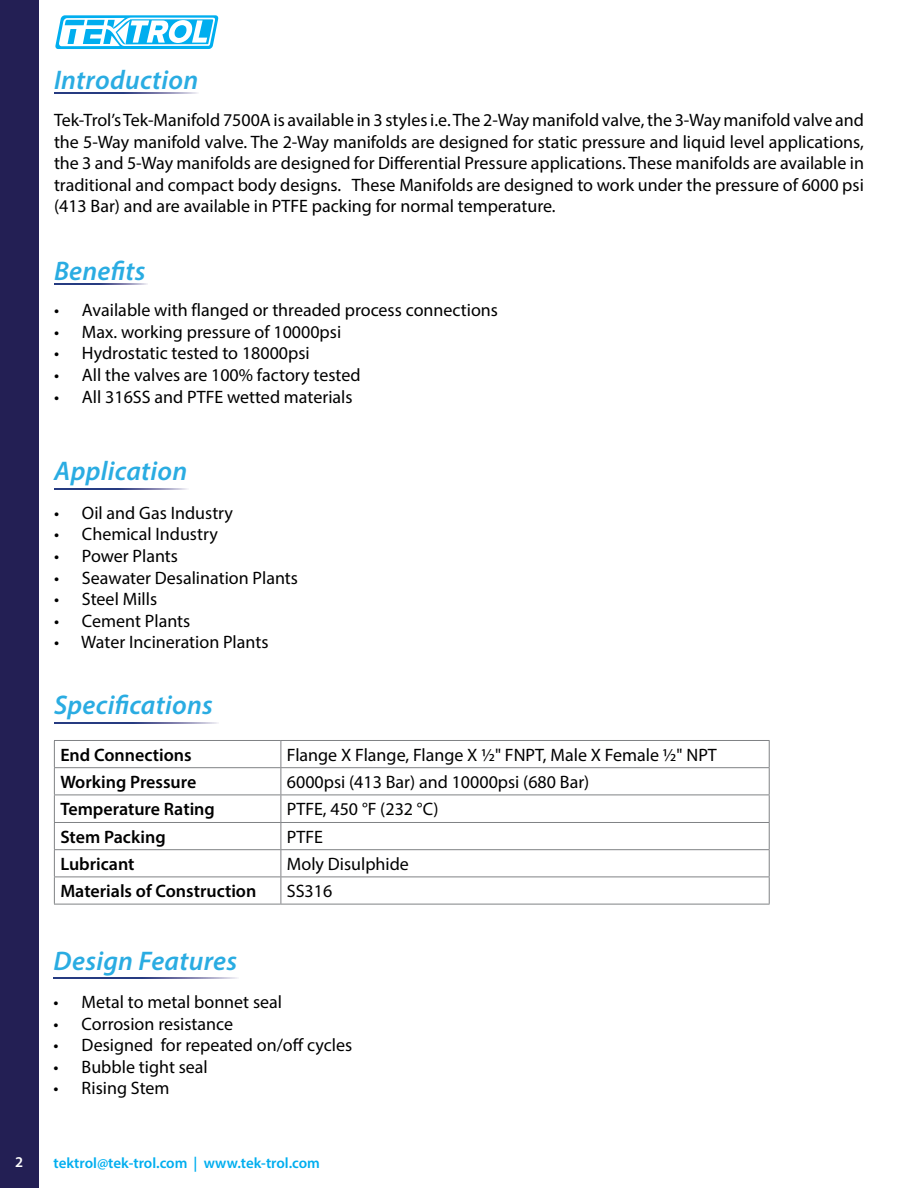
<style>
.page{position:relative;width:918px;height:1188px;background:#fff}
.page>*{position:absolute;margin:0;border:0;box-sizing:border-box;transform-origin:0 0}
.t1{font:italic 600 27px "Myriad Pro";letter-spacing:.01em;color:#2aace2}
.t2{font:18px/21.6px "Myriad Pro";color:#000;text-align:justify}
.t3{font:600 18px "Myriad Pro";color:#000}
.t4{font:600 15px "Myriad Pro";color:#00aeef}
.t5{font:600 15px "Myriad Pro";color:#fff}
</style>
<div class="page">
<svg style="left:55px;top:15px;width:163px;height:34px"></svg>
<div style="left:0;top:0;width:38px;height:1188px;background:#231f54"></div>
<svg style="left:54px;top:93px;width:144px;height:1px"></svg>
<svg style="left:54px;top:284px;width:94px;height:1px"></svg>
<svg style="left:54px;top:489px;width:133px;height:1px"></svg>
<svg style="left:54px;top:978px;width:183px;height:1px"></svg>
<svg style="left:54px;top:722px;width:164px;height:1px"></svg>
<hr style="left:54px;top:740px;width:227px;height:1px;background:#808285">
<hr style="left:281px;top:740px;width:489px;height:1px;background:#808285">
<hr style="left:54px;top:767px;width:227px;height:1px;background:#808285">
<hr style="left:281px;top:767px;width:489px;height:1px;background:#808285">
<hr style="left:54px;top:795px;width:227px;height:1px;background:#808285">
<hr style="left:281px;top:795px;width:489px;height:1px;background:#808285">
<hr style="left:54px;top:822px;width:227px;height:1px;background:#808285">
<hr style="left:281px;top:822px;width:489px;height:1px;background:#808285">
<hr style="left:54px;top:849px;width:227px;height:1px;background:#808285">
<hr style="left:281px;top:849px;width:489px;height:1px;background:#808285">
<hr style="left:54px;top:877px;width:227px;height:1px;background:#808285">
<svg style="left:54px;top:741px;width:1px;height:163px"></svg>
<hr style="left:281px;top:877px;width:489px;height:1px;background:#808285">
<svg style="left:281px;top:741px;width:1px;height:163px"></svg>
<svg style="left:769px;top:741px;width:1px;height:163px"></svg>
<hr style="left:54px;top:904px;width:227px;height:1px;background:#808285">
<hr style="left:281px;top:904px;width:489px;height:1px;background:#808285">
<h1 class="t1" style="left:54px;top:62px;width:146px">Introduction</h1>
<p class="t2" style="left:54px;top:109px;width:812px">Tek-Trol’s Tek-Manifold 7500A is available in 3 styles i.e. The 2-Way manifold valve, the 3-Way manifold valve and the 5-Way manifold valve. The 2-Way manifolds are designed for static pressure and liquid level applications, the 3 and 5-Way manifolds are designed for Differential Pressure applications. These manifolds are available in traditional and compact body designs. These Manifolds are designed to work under the pressure of 6000 psi (413 Bar) and are available in PTFE packing for normal temperature.</p>
<h1 class="t1" style="left:54px;top:254px;width:93px">Benefits</h1>
<p class="t2" style="left:54px;top:299px;width:446px">• Available with flanged or threaded process connections</p>
<p class="t2" style="left:54px;top:321px;width:289px">• Max. working pressure of 10000psi</p>
<p class="t2" style="left:54px;top:342px;width:257px">• Hydrostatic tested to 18000psi</p>
<p class="t2" style="left:54px;top:364px;width:308px">• All the valves are 100% factory tested</p>
<p class="t2" style="left:54px;top:385px;width:300px">• All 316SS and PTFE wetted materials</p>
<h1 class="t1" style="left:54px;top:454px;width:134px">Application</h1>
<p class="t2" style="left:54px;top:502px;width:181px">• Oil and Gas Industry</p>
<p class="t2" style="left:54px;top:523px;width:165px">• Chemical Industry</p>
<p class="t2" style="left:54px;top:545px;width:126px">• Power Plants</p>
<p class="t2" style="left:54px;top:567px;width:246px">• Seawater Desalination Plants</p>
<p class="t2" style="left:54px;top:588px;width:105px">• Steel Mills</p>
<p class="t2" style="left:54px;top:610px;width:138px">• Cement Plants</p>
<p class="t2" style="left:54px;top:631px;width:216px">• Water Incineration Plants</p>
<h1 class="t1" style="left:54px;top:688px;width:160px">Specifications</h1>
<p class="t3" style="left:60px;top:743px;width:133px">End Connections</p>
<p class="t2" style="left:287px;top:744px;width:431px">Flange X Flange, Flange X ½" FNPT, Male X Female ½" NPT</p>
<p class="t3" style="left:60px;top:771px;width:138px">Working Pressure</p>
<p class="t2" style="left:287px;top:771px;width:304px">6000psi (413 Bar) and 10000psi (680 Bar)</p>
<p class="t3" style="left:60px;top:798px;width:156px">Temperature Rating</p>
<p class="t2" style="left:287px;top:798px;width:153px">PTFE, 450 °F (232 °C)</p>
<p class="t3" style="left:60px;top:825px;width:107px">Stem Packing</p>
<p class="t2" style="left:287px;top:826px;width:38px">PTFE</p>
<p class="t3" style="left:60px;top:853px;width:76px">Lubricant</p>
<p class="t2" style="left:287px;top:853px;width:124px">Moly Disulphide</p>
<p class="t3" style="left:60px;top:880px;width:198px">Materials of Construction</p>
<p class="t2" style="left:287px;top:880px;width:47px">SS316</p>
<h1 class="t1" style="left:54px;top:944px;width:185px">Design Features</h1>
<p class="t2" style="left:54px;top:991px;width:230px">• Metal to metal bonnet seal</p>
<p class="t2" style="left:54px;top:1013px;width:181px">• Corrosion resistance</p>
<p class="t2" style="left:54px;top:1034px;width:300px">• Designed for repeated on/off cycles</p>
<p class="t2" style="left:54px;top:1056px;width:156px">• Bubble tight seal</p>
<p class="t2" style="left:54px;top:1077px;width:117px">• Rising Stem</p>
<p class="t5" style="left:15px;top:1152px;width:10px">2</p>
<p class="t4" style="left:54px;top:1154px;width:268px">tektrol@tek-trol.com | www.tek-trol.com</p>
</div>
